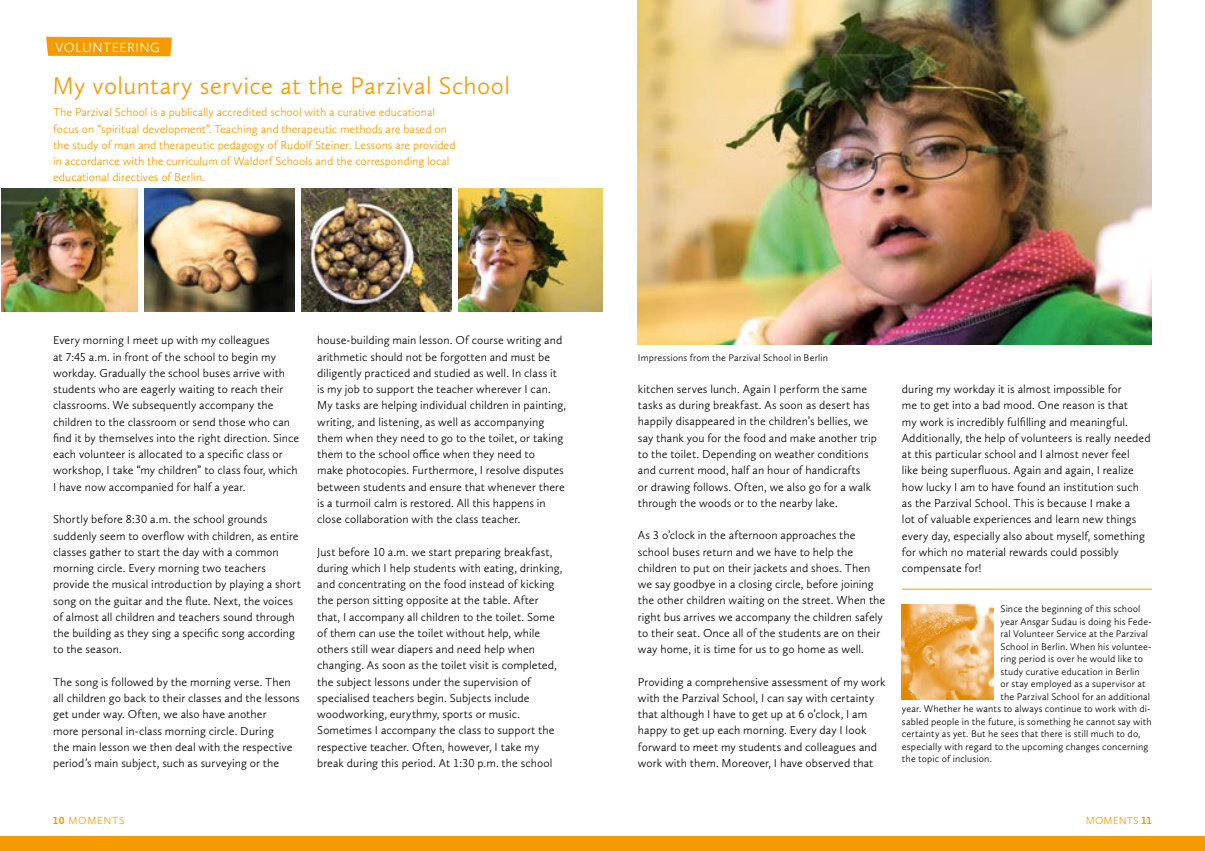
<style>
.page{position:relative;width:1205px;height:851px;background:#fff}
.page>*{position:absolute;margin:0;border:0;box-sizing:border-box;transform-origin:0 0}
.t1{font:300 25px "Calluna Sans";letter-spacing:.02em;color:#f59b00}
.t2{font:300 13.75px "Calluna Sans";letter-spacing:.03em;color:#fff}
.t3{font:300 11.88px/16.2px "Calluna Sans";letter-spacing:.005em;color:#000}
.t4{font:300 11.88px/16.2px "Calluna Sans";color:#f59b00}
.t5{font:300 10.62px "Calluna Sans";letter-spacing:.065em;color:#f59b00}
.t6{font:300 10.62px "Calluna Sans";letter-spacing:.015em;color:#f59b00}
.t7{font:300 10px "Calluna Sans";letter-spacing:.01em;color:#000}
.s1{font-weight:700}
</style>
<div class="page">
<div style="left:0;top:836px;width:1205px;height:14px;background:#f59b00"></div>
<div style="left:46px;top:37px;width:126px;height:19px;background:#f59b00"></div>
<hr style="left:902px;top:588px;width:250px;height:1px;background:#f59b00">
<img style="left:638px;top:0;width:514px;height:344px">
<img style="left:458px;top:189px;width:144px;height:123px">
<img style="left:1px;top:189px;width:137px;height:123px">
<img style="left:145px;top:189px;width:149px;height:123px">
<img style="left:301px;top:189px;width:150px;height:123px">
<img style="left:902px;top:604px;width:91px;height:95px">
<p class="t2" style="left:56px;top:39px;width:106px">VOLUNTEERING</p>
<h1 class="t1" style="left:52px;top:71px;width:459px">My voluntary service at the Parzival School</h1>
<p class="t4" style="left:53px;top:104px;width:404px">The Parzival School is a publically accredited school with a curative educational focus on “spiritual development”. Teaching and therapeutic methods are based on the study of man and therapeutic pedagogy of Rudolf Steiner. Lessons are provided in accordance with the curriculum of Waldorf Schools and the corresponding local educational directives of Berlin.</p>
<p class="t3" style="left:53px;top:332px;width:248px">Every morning I meet up with my colleagues<br>at 7:45 a.m. in front of the school to begin my workday. Gradually the school buses arrive with students who are eagerly waiting to reach their classrooms. We subsequently accompany the children to the classroom or send those who can find it by themselves into the right direction. Since each volunteer is allocated to a specific class or workshop, I take “my children” to class four, which I have now accompanied for half a year.</p>
<p class="t3" style="left:53px;top:511px;width:249px">Shortly before 8:30 a.m. the school grounds suddenly seem to overflow with children, as entire classes gather to start the day with a common morning circle. Every morning two teachers provide the musical introduction by playing a short song on the guitar and the flute. Next, the voices of almost all children and teachers sound through the building as they sing a specific song according to the season.</p>
<p class="t3" style="left:53px;top:673px;width:248px">The song is followed by the morning verse. Then all children go back to their classes and the lessons get under way. Often, we also have another<br>more personal in-class morning circle. During<br>the main lesson we then deal with the respective period’s main subject, such as surveying or the</p>
<p class="t3" style="left:317px;top:332px;width:250px">house-building main lesson. Of course writing and arithmetic should not be forgotten and must be diligently practiced and studied as well. In class it is my job to support the teacher wherever I can.<br>My tasks are helping individual children in painting, writing, and listening, as well as accompanying them when they need to go to the toilet, or taking them to the school office when they need to<br>make photocopies. Furthermore, I resolve disputes between students and ensure that whenever there is a turmoil calm is restored. All this happens in close collaboration with the class teacher.</p>
<p class="t3" style="left:317px;top:543px;width:247px">Just before 10 a.m. we start preparing breakfast, during which I help students with eating, drinking, and concentrating on the food instead of kicking the person sitting opposite at the table. After that, I accompany all children to the toilet. Some of them can use the toilet without help, while others still wear diapers and need help when changing. As soon as the toilet visit is completed, the subject lessons under the supervision of specialised teachers begin. Subjects include woodworking, eurythmy, sports or music.<br>Sometimes I accompany the class to support the respective teacher. Often, however, I take my break during this period. At 1:30 p.m. the school</p>
<p class="t7" style="left:638px;top:351px;width:191px">Impressions from the Parzival School in Berlin</p>
<p class="t3" style="left:638px;top:380px;width:241px">kitchen serves lunch. Again I perform the same tasks as during breakfast. As soon as desert has happily disappeared in the children’s bellies, we say thank you for the food and make another trip to the toilet. Depending on weather conditions and current mood, half an hour of handicrafts<br>or drawing follows. Often, we also go for a walk through the woods or to the nearby lake.</p>
<p class="t3" style="left:638px;top:527px;width:249px">As 3 o’clock in the afternoon approaches the school buses return and we have to help the children to put on their jackets and shoes. Then we say goodbye in a closing circle, before joining the other children waiting on the street. When the right bus arrives we accompany the children safely to their seat. Once all of the students are on their way home, it is time for us to go home as well.</p>
<p class="t3" style="left:638px;top:673px;width:249px">Providing a comprehensive assessment of my work with the Parzival School, I can say with certainty that although I have to get up at 6 o’clock, I am happy to get up each morning. Every day I look forward to meet my students and colleagues and work with them. Moreover, I have observed that</p>
<p class="t3" style="left:902px;top:381px;width:250px">during my workday it is almost impossible for<br>me to get into a bad mood. One reason is that<br>my work is incredibly fulfilling and meaningful.<br>Additionally, the help of volunteers is really needed at this particular school and I almost never feel<br>like being superfluous. Again and again, I realize how lucky I am to have found an institution such as the Parzival School. This is because I make a<br>lot of valuable experiences and learn new things every day, especially also about myself, something for which no material rewards could possibly compensate for!</p>
<p class="t7" style="left:1000px;top:603px;width:141px">Since the beginning of this school</p>
<p class="t7" style="left:1000px;top:615px;width:153px">year Ansgar Sudau is doing his Fede-</p>
<p class="t7" style="left:1000px;top:628px;width:149px">ral Volunteer Service at the Parzival</p>
<p class="t7" style="left:1000px;top:640px;width:153px">School in Berlin. When his voluntee-</p>
<p class="t7" style="left:1000px;top:653px;width:144px">ring period is over he would like to</p>
<p class="t7" style="left:1000px;top:665px;width:141px">study curative education in Berlin</p>
<p class="t7" style="left:1000px;top:678px;width:147px">or stay employed as a supervisor at</p>
<p class="t7" style="left:1000px;top:690px;width:151px">the Parzival School for an additional</p>
<p class="t7" style="left:902px;top:703px;width:250px">year. Whether he wants to always continue to work with di-</p>
<p class="t7" style="left:902px;top:715px;width:251px">sabled people in the future, is something he cannot say with</p>
<p class="t7" style="left:902px;top:728px;width:240px">certainty as yet. But he sees that there is still much to do,</p>
<p class="t7" style="left:902px;top:740px;width:248px">especially with regard to the upcoming changes concerning</p>
<p class="t7" style="left:902px;top:753px;width:91px">the topic of inclusion.</p>
<p class="t5" style="left:53px;top:813px;width:73px"><span class="s1">10</span> MOMENTS</p>
<p class="t6" style="left:1086px;top:813px;width:67px">MOMENTS <span class="s1">11</span></p>
</div>
